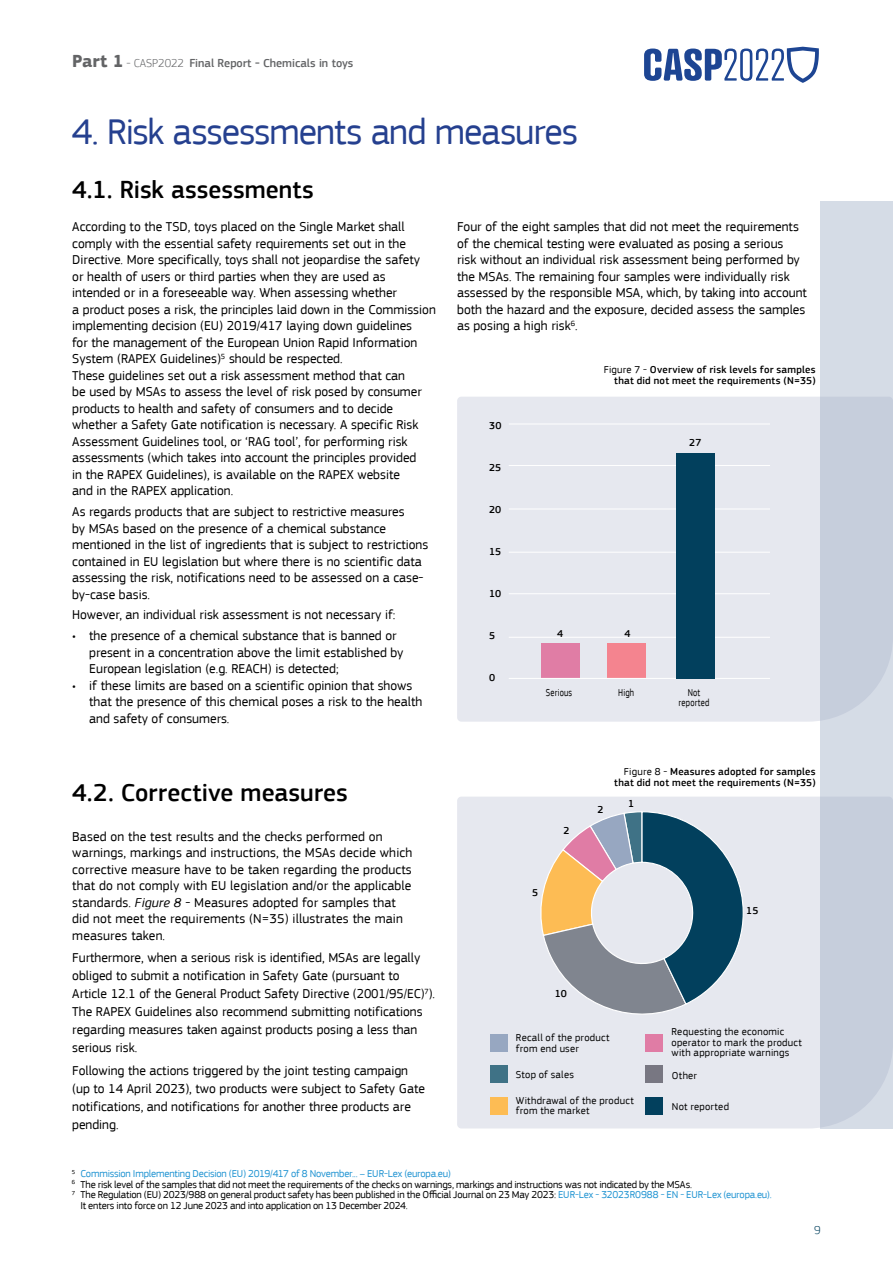
<style>
.page{position:relative;width:893px;height:1263px;background:#fff}
.page>*{position:absolute;margin:0;border:0;box-sizing:border-box;transform-origin:0 0}
.t1{font:37.5px "EC Square Sans Pro";letter-spacing:-.025em;color:#25408f}
.t2{font:500 25.5px "EC Square Sans Pro";color:#000}
.t3{font:13.5px/16.5px "EC Square Sans Pro";color:#000}
.t4{font:500 12px "EC Square Sans Pro";color:#636466}
.t5{font:300 12px "EC Square Sans Pro";color:#02405d}
.t6{font:10.5px "EC Square Sans Pro";letter-spacing:-.01em;color:#000}
.t7{font:500 10.5px/10.5px "EC Square Sans Pro";letter-spacing:.025em;color:#000;text-align:right}
.t8{font:10.5px/10.5px "EC Square Sans Pro";letter-spacing:.025em;color:#000}
.t9{font:10.5px "EC Square Sans Pro";letter-spacing:-.015em;color:#2194d2}
.t10{font:10.5px/10.5px "EC Square Sans Pro";letter-spacing:.03em;color:#000;text-align:center;scale:.8 1}
.t11{font:10.5px "EC Square Sans Pro";letter-spacing:.03em;color:#000}
.t12{font:10.5px "EC Square Sans Pro";letter-spacing:.02em;color:#000;scale:.8 1}
.t13{font:10.5px "EC Square Sans Pro";letter-spacing:-.01em;color:#000;scale:.8 1}
.s1{font-weight:700;font-size:18px}
.s2{font-weight:300}
.s3{font-style:italic}
.s4{font-weight:400}
.s5{color:#2194d2}
</style>
<div class="page">
<div style="left:457px;top:797px;width:364px;height:331px;background:#e6e8ef"></div>
<svg style="left:537px;top:811px;width:207px;height:203px;background:#9da6ac"></svg>
<div style="left:457px;top:397px;width:364px;height:325px;background:#e6e8ef"></div>
<hr style="left:509px;top:593px;width:261px;height:1px;background:#fff">
<hr style="left:509px;top:465px;width:261px;height:1px;background:#fff">
<div style="left:490px;top:1097px;width:17px;height:17px;background:#fdbc54"></div>
<div style="left:646px;top:1034px;width:17px;height:17px;background:#e07ca5"></div>
<div style="left:490px;top:1034px;width:17px;height:17px;background:#97a7c1"></div>
<div style="left:490px;top:1065px;width:17px;height:17px;background:#3f7286"></div>
<hr style="left:509px;top:552px;width:261px;height:1px;background:#fff">
<hr style="left:509px;top:509px;width:261px;height:1px;background:#fff">
<hr style="left:509px;top:424px;width:261px;height:1px;background:#fff">
<hr style="left:509px;top:637px;width:261px;height:1px;background:#fff">
<div style="left:607px;top:643px;width:39px;height:35px;background:#f4848f"></div>
<div style="left:541px;top:643px;width:38px;height:35px;background:#e07da5"></div>
<hr style="left:509px;top:678px;width:261px;height:1px;background:#fff">
<div style="left:821px;top:201px;width:72px;height:927px;background:linear-gradient(to right,#cad2df,#ccd4e0)"></div>
<div style="left:676px;top:453px;width:38px;height:225px;background:#02405d"></div>
<div style="left:646px;top:1097px;width:17px;height:17px;background:#02405d"></div>
<div style="left:646px;top:1066px;width:17px;height:17px;background:#787782"></div>
<svg style="left:644px;top:47px;width:175px;height:36px"></svg>
<p class="t4" style="left:72px;top:56px;width:283px"><span class="s1">Part 1</span> <span class="s2">- CASP2022</span> Final Report - Chemicals in toys</p>
<h1 class="t1" style="left:72px;top:110px;width:508px">4. Risk assessments and measures</h1>
<h2 class="t2" style="left:72px;top:175px;width:243px">4.1. Risk assessments</h2>
<p class="t3" style="left:72px;top:219px;width:365px">According to the TSD, toys placed on the Single Market shall comply with the essential safety requirements set out in the Directive. More specifically, toys shall not jeopardise the safety<br>or health of users or third parties when they are used as intended or in a foreseeable way. When assessing whether<br>a product poses a risk, the principles laid down in the Commission implementing decision (EU) 2019/417 laying down guidelines<br>for the management of the European Union Rapid Information System (RAPEX Guidelines)<sup>5</sup> should be respected.<br>These guidelines set out a risk assessment method that can<br>be used by MSAs to assess the level of risk posed by consumer products to health and safety of consumers and to decide whether a Safety Gate notification is necessary. A specific Risk Assessment Guidelines tool, or ‘RAG tool’, for performing risk assessments (which takes into account the principles provided<br>in the RAPEX Guidelines), is available on the RAPEX website<br>and in the RAPEX application.</p>
<p class="t3" style="left:72px;top:503px;width:357px">As regards products that are subject to restrictive measures<br>by MSAs based on the presence of a chemical substance mentioned in the list of ingredients that is subject to restrictions contained in EU legislation but where there is no scientific data assessing the risk, notifications need to be assessed on a case&shy;by-case basis.</p>
<p class="t3" style="left:72px;top:607px;width:325px">However, an individual risk assessment is not necessary if:</p>
<p class="t3" style="left:89px;top:627px;width:316px;text-indent:-17px">• the presence of a chemical substance that is banned or present in a concentration above the limit established by<br>European legislation (e.g. REACH) is detected;</p>
<p class="t3" style="left:89px;top:677px;width:334px;text-indent:-17px">• if these limits are based on a scientific opinion that shows that the presence of this chemical poses a risk to the health and safety of consumers.</p>
<h2 class="t2" style="left:72px;top:778px;width:277px">4.2. Corrective measures</h2>
<p class="t3" style="left:72px;top:828px;width:341px">Based on the test results and the checks performed on warnings, markings and instructions, the MSAs decide which corrective measure have to be taken regarding the products that do not comply with EU legislation and/or the applicable standards. <span class="s3">Figure 8</span> - Measures adopted for samples that did not meet the requirements (N=35) illustrates the main measures taken.</p>
<p class="t3" style="left:72px;top:949px;width:364px;line-height:18px">Furthermore, when a serious risk is identified, MSAs are legally obliged to submit a notification in Safety Gate (pursuant to Article 12.1 of the General Product Safety Directive (2001/95/EC)<sup>7</sup>).<br>The RAPEX Guidelines also recommend submitting notifications regarding measures taken against products posing a less than serious risk.</p>
<p class="t3" style="left:72px;top:1061px;width:354px;line-height:18px">Following the actions triggered by the joint testing campaign (up to 14 April 2023), two products were subject to Safety Gate notifications, and notifications for another three products are pending.</p>
<p class="t3" style="left:457px;top:219px;width:351px">Four of the eight samples that did not meet the requirements of the chemical testing were evaluated as posing a serious<br>risk without an individual risk assessment being performed by the MSAs. The remaining four samples were individually risk assessed by the responsible MSA, which, by taking into account both the hazard and the exposure, decided assess the samples as posing a high risk<sup>6</sup>.</p>
<p class="t7" style="left:489px;top:421px;width:14px">30</p>
<p class="t7" style="left:489px;top:463px;width:14px">25</p>
<p class="t7" style="left:489px;top:505px;width:14px">20</p>
<p class="t7" style="left:489px;top:547px;width:14px">15</p>
<p class="t7" style="left:489px;top:589px;width:14px">10</p>
<p class="t7" style="left:489px;top:631px;width:8px">5</p>
<p class="t7" style="left:489px;top:673px;width:8px">0</p>
<p class="t7" style="left:604px;top:365px;width:213px"><span class="s4">Figure 7 -</span> Overview of risk levels for samples that did not meet the requirements (N=35)</p>
<p class="t7" style="left:689px;top:437px;width:14px">27</p>
<p class="t7" style="left:557px;top:628px;width:8px">4</p>
<p class="t7" style="left:624px;top:629px;width:8px">4</p>
<p class="t13" style="left:618px;top:686px;width:22px">High</p>
<p class="t12" style="left:546px;top:686px;width:35px">Serious</p>
<p class="t10" style="left:679px;top:687px;width:40px">Not reported</p>
<p class="t7" style="left:532px;top:887px;width:8px">5</p>
<p class="t7" style="left:564px;top:826px;width:8px">2</p>
<p class="t7" style="left:597px;top:805px;width:8px">2</p>
<p class="t7" style="left:614px;top:766px;width:203px"><span class="s4">Figure 8 -</span> Measures adopted for samples that did not meet the requirements (N=35)</p>
<p class="t7" style="left:628px;top:798px;width:8px">1</p>
<p class="t7" style="left:746px;top:906px;width:14px">15</p>
<p class="t7" style="left:555px;top:988px;width:14px">10</p>
<p class="t8" style="left:516px;top:1033px;width:95px">Recall of the product from end user</p>
<p class="t8" style="left:516px;top:1069px;width:60px">Stop of sales</p>
<p class="t8" style="left:516px;top:1095px;width:119px">Withdrawal of the product from the market</p>
<p class="t8" style="left:671px;top:1026px;width:132px">Requesting the economic operator to mark the product with appropriate warnings</p>
<p class="t6" style="left:672px;top:1069px;width:27px">Other</p>
<p class="t11" style="left:672px;top:1100px;width:59px">Not reported</p>
<p class="t9" style="left:72px;top:1167px;width:380px"><sup>5</sup> Commission Implementing Decision (EU) 2019/417 of 8 November... – EUR-Lex (europa.eu)</p>
<p class="t6" style="left:72px;top:1178px;width:622px"><sup>6</sup> The risk level of the samples that did not meet the requirements of the checks on warnings, markings and instructions was not indicated by the MSAs.</p>
<p class="t6" style="left:72px;top:1188px;width:701px"><sup>7</sup> The Regulation (EU) 2023/988 on general product safety has been published in the Official Journal on 23 May 2023: <span class="s5">EUR-Lex - 32023R0988 - EN - EUR-Lex (europa.eu).</span></p>
<p class="t6" style="left:80px;top:1199px;width:329px">It enters into force on 12 June 2023 and into application on 13 December 2024.</p>
<p class="t5" style="left:814px;top:1223px;width:8px">9</p>
</div>
